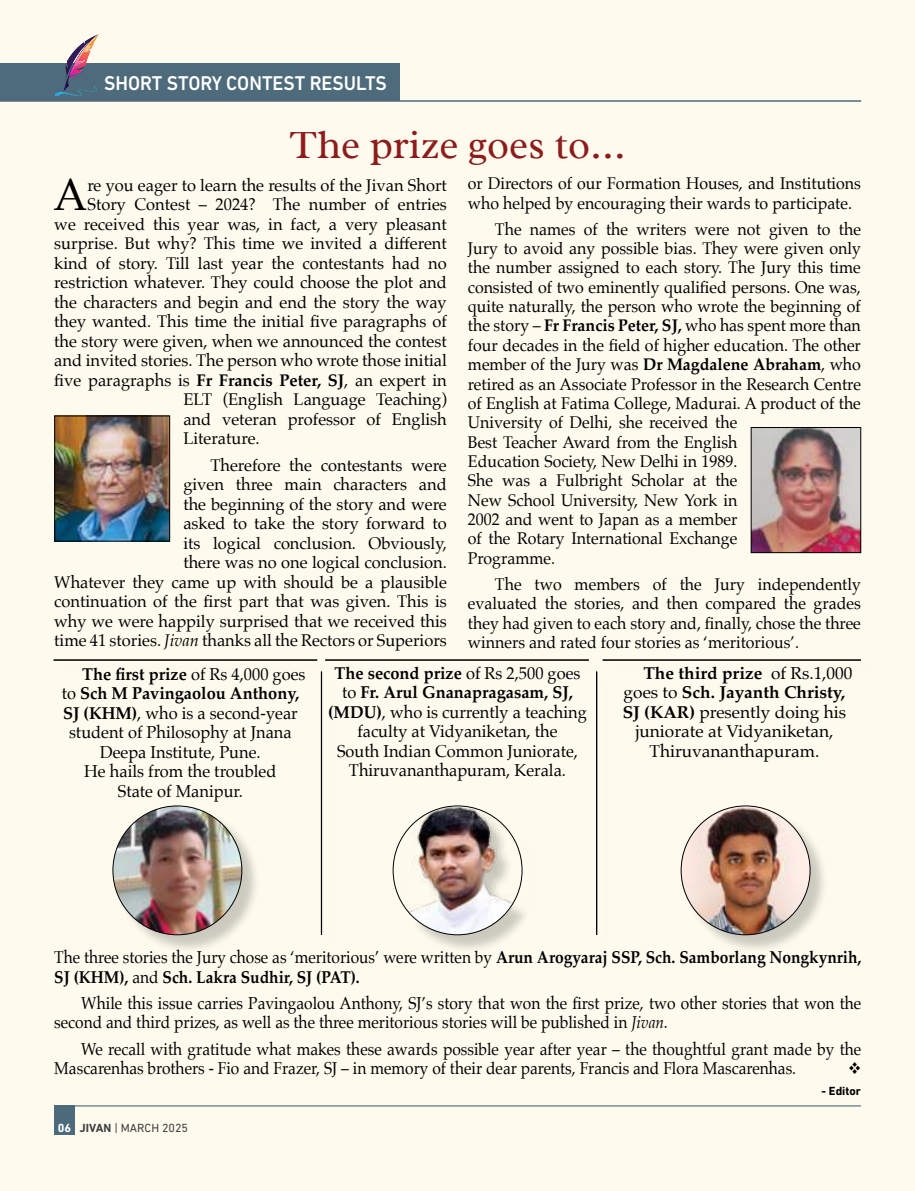
<style>
.page{position:relative;width:915px;height:1191px;background:#fff}
.page>*{position:absolute;margin:0;border:0;box-sizing:border-box;transform-origin:0 0}
.t1{font:44.85px "Palatino";color:#000}
.t2{font:40.5px "Radley";color:#8d1c1c}
.t3{font:500 20.25px "DIN Next LT Pro";color:#fff;scale:.95 1}
.t4{font:17.25px/19.5px "Palatino";color:#000;scale:.9 1}
.t5{font:17.25px/19.5px "Palatino";color:#000;text-align:center;scale:.95 1}
.t6{font:700 17.25px/19.5px "Palatino";color:#000;scale:.9 1}
.t7{font:17.25px "Palatino";color:#000}
.t8{font:700 17.25px "Palatino";color:#000;scale:.95 1}
.t9{font:700 17.25px "Palatino";color:#000}
.t10{font:16.95px/19.4px "Palatino";color:#000;scale:.94 1}
.t11{font:16.95px/19.5px "Palatino";color:#000;text-align:right}
.t12{font:12px "DIN Next LT Pro";color:#414042}
.t13{font:700 12px "DIN Next LT Pro";color:#000}
.s1{font-weight:700}
.s2{font-style:italic}
.s3{font-weight:400}
.s4{font-weight:700;color:#fff}
.s5{color:#3d3c3e}
</style>
<div class="page">
<div style="left:0;top:0;width:914px;height:1191px;background:#fefbee"></div>
<hr style="left:0;top:100px;width:860px;height:2px;background:#4d6c7b">
<div style="left:0;top:63px;width:399px;height:38px;background:#4e6b7b"></div>
<svg style="left:54px;top:58px;width:43px;height:38px"></svg>
<img style="left:69px;top:34px;width:30px;height:43px">
<img style="left:56px;top:418px;width:112px;height:121px">
<div style="left:54px;top:416px;width:116px;height:125px;border:1px solid #000"></div>
<div style="left:683px;top:809px;width:145px;height:144px;background:#000;opacity:.2"></div>
<img style="left:681px;top:806px;width:128px;height:128px;border-radius:64px">
<div style="left:395px;top:809px;width:145px;height:144px;background:#000;opacity:.2"></div>
<img style="left:393px;top:807px;width:129px;height:127px">
<div style="left:115px;top:809px;width:145px;height:144px;background:#000;opacity:.2"></div>
<img style="left:113px;top:806px;width:129px;height:128px;border-radius:64px">
<hr style="left:321px;top:671px;width:1px;height:264px;background:#000">
<hr style="left:596px;top:671px;width:1px;height:264px;background:#000">
<div style="left:57px;top:662px;width:276px;height:14px;background:#fefbee"></div>
<hr style="left:54px;top:659px;width:263px;height:1px;background:#000">
<hr style="left:54px;top:660px;width:263px;height:1px;background:#000">
<div style="left:329px;top:662px;width:275px;height:14px;background:#fefbee"></div>
<hr style="left:325px;top:659px;width:263px;height:1px;background:#000">
<hr style="left:325px;top:660px;width:263px;height:1px;background:#000">
<hr style="left:602px;top:659px;width:258px;height:1px;background:#000">
<hr style="left:602px;top:660px;width:258px;height:1px;background:#000">
<img style="left:752px;top:429px;width:106px;height:122px">
<div style="left:750px;top:427px;width:110px;height:126px;border:1px solid #000"></div>
<hr style="left:54px;top:1105px;width:806px;height:1px;background:#4d6a7a">
<div style="left:54px;top:1105px;width:21px;height:30px;background:#4d6a7a"></div>
<p class="t3" style="left:104px;top:76px;width:299px">SHORT STORY CONTEST RESULTS</p>
<h2 class="t2" style="left:289px;top:131px;width:338px">The prize goes to…</h2>
<h1 class="t1" style="left:53px;top:175px;width:35px">A</h1>
<p class="t11" style="left:87px;top:177px;width:361px">re you eager to learn the results of the Jivan Short</p>
<p class="t11" style="left:87px;top:196px;width:361px">Story Contest – 2024? The number of entries</p>
<p class="t11" style="left:54px;top:216px;width:394px">we received this year was, in fact, a very pleasant</p>
<p class="t11" style="left:54px;top:234px;width:394px">surprise. But why? This time we invited a di昀昀erent</p>
<p class="t11" style="left:54px;top:255px;width:394px">kind of story. Till last year the contestants had no</p>
<p class="t11" style="left:54px;top:274px;width:394px">restriction whatever. They could choose the plot and</p>
<p class="t11" style="left:54px;top:294px;width:394px">the characters and begin and end the story the way</p>
<p class="t11" style="left:54px;top:312px;width:394px">they wanted. This time the initial 昀椀ve paragraphs of</p>
<p class="t11" style="left:54px;top:333px;width:394px">the story were given, when we announced the contest</p>
<p class="t11" style="left:54px;top:352px;width:394px">and invited stories. The person who wrote those initial</p>
<p class="t11" style="left:54px;top:370px;width:394px">昀椀ve paragraphs is <span class="s1">Fr Francis Peter, SJ</span>, an expert in</p>
<p class="t11" style="left:183px;top:390px;width:265px">ELT (English Language Teaching)</p>
<p class="t11" style="left:183px;top:409px;width:265px">and veteran professor of English</p>
<p class="t11" style="left:183px;top:430px;width:78px">Literature.</p>
<p class="t11" style="left:54px;top:456px;width:394px">Therefore the contestants were<br>given three main characters and<br>the beginning of the story and were<br>asked to take the story forward to<br>its logical conclusion. Obviously,<br>there was no one logical conclusion.<br>Whatever they came up with should be a plausible continuation of the 昀椀rst part that was given. This is why we were happily surprised that we received this time 41 stories. <span class="s2">Jivan</span> thanks all the Rectors or Superiors</p>
<p class="t10" style="left:468px;top:175px;width:419px">or Directors of our Formation Houses, and Institutions who helped by encouraging their wards to participate.</p>
<p class="t10" style="left:467px;top:221px;width:419px;text-indent:27px">The names of the writers were not given to the Jury to avoid any possible bias. They were given only the number assigned to each story. The Jury this time consisted of two eminently quali昀椀ed persons. One was, quite naturally, the person who wrote the beginning of the story – <span class="s1">Fr Francis Peter, SJ,</span> who has spent more than four decades in the 昀椀eld of higher education. The other member of the Jury was <span class="s1">Dr Magdalene Abraham</span>, who retired as an Associate Professor in the Research Centre of English at Fatima College, Madurai. A product of the University of Delhi, she received the<br>Best Teacher Award from the English<br>Education Society, New Delhi in 1989.<br>She was a Fulbright Scholar at the<br>New School University, New York in<br>2002 and went to Japan as a member<br>of the Rotary International Exchange<br>Programme.</p>
<p class="t10" style="left:468px;top:576px;width:419px;text-align:justify;text-indent:27px">The two members of the Jury independently evaluated the stories, and then compared the grades they had given to each story and, 昀椀nally, chose the three winners and rated four stories as ‘meritorious’.</p>
<p class="t8" style="left:82px;top:659px;width:236px">The 昀椀rst prize <span class="s3">of Rs 4,000 goes</span></p>
<p class="t8" style="left:62px;top:687px;width:251px"><span class="s3">to</span> Sch M Pavingaolou Anthony,</p>
<p class="t5" style="left:63px;top:704px;width:248px"><span class="s1">SJ (KHM)</span>, who is a second-year</p>
<p class="t5" style="left:69px;top:722px;width:236px">student of Philosophy at Jnana</p>
<p class="t5" style="left:100px;top:742px;width:170px">Deepa Institute, Pune.</p>
<p class="t5" style="left:84px;top:763px;width:204px">He hails from the troubled</p>
<p class="t5" style="left:118px;top:783px;width:133px">State of Manipur.</p>
<p class="t5" style="left:328px;top:664px;width:273px"><span class="s1">The second prize</span> of Rs 2,500 goes to <span class="s1">Fr. Arul Gnanapragasam, SJ, (MDU)</span>, who is currently a teaching faculty at Vidyaniketan, the<br>South Indian Common Juniorate,<br>Thiruvananthapuram, Kerala.</p>
<p class="t9" style="left:643px;top:666px;width:210px">The third prize <span class="s3">of Rs.1,000</span></p>
<p class="t9" style="left:623px;top:685px;width:223px"><span class="s3">goes to</span> Sch. Jayanth Christy,</p>
<p class="t7" style="left:622px;top:704px;width:225px"><span class="s1">SJ (KAR)</span> presently doing his</p>
<p class="t7" style="left:635px;top:724px;width:199px">juniorate at Vidyaniketan,</p>
<p class="t7" style="left:649px;top:743px;width:171px">Thiruvananthapuram.</p>
<p class="t6" style="left:54px;top:949px;width:898px"><span class="s3">The three stories the Jury chose as ‘meritorious’ were written by</span> Arun Arogyaraj SSP, Sch. Samborlang Nongkynrih,<br>SJ (KHM), <span class="s3">and</span> Sch. Lakra Sudhir, SJ (PAT).</p>
<p class="t4" style="left:54px;top:993px;width:897px;text-indent:27px">While this issue carries Pavingaolou Anthony, SJ’s story that won the 昀椀rst prize, two other stories that won the second and third prizes, as well as the three meritorious stories will be published in <span class="s2">Jivan.</span></p>
<p class="t4" style="left:54px;top:1040px;width:897px;text-indent:27px">We recall with gratitude what makes these awards possible year after year – the thoughtful grant made by the<br>Mascarenhas brothers - Fio and Frazer, SJ – in memory of their dear parents, Francis and Flora Mascarenhas.</p>
<p class="t12" style="left:58px;top:1122px;width:132px"><span class="s4">06</span> <span class="s1">JIVAN</span> <span class="s5">|</span> MARCH 2025</p>
<p class="t13" style="left:821px;top:1086px;width:41px">- Editor</p>
</div>
